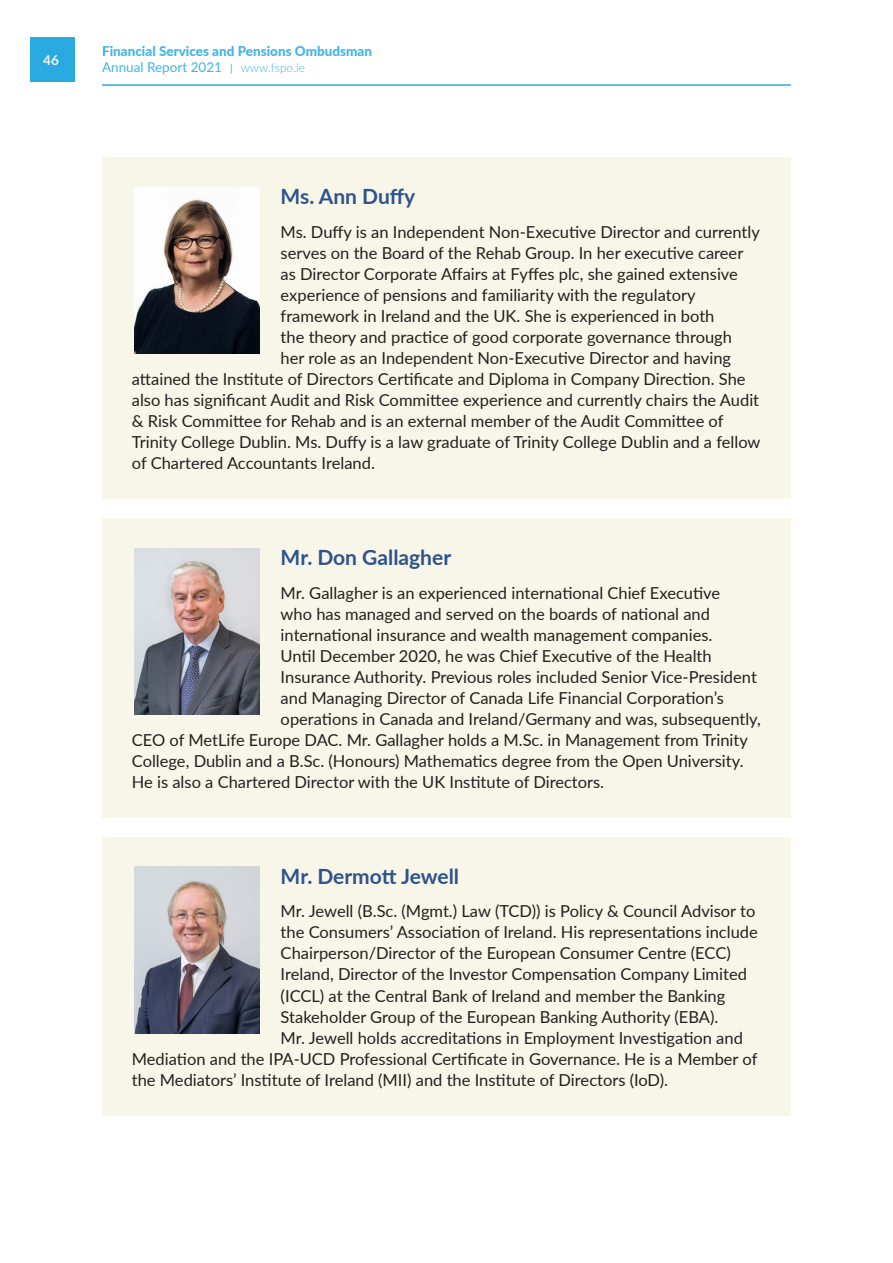
<style>
.page{position:relative;width:893px;height:1263px;background:#fff}
.page>*{position:absolute;margin:0;border:0;box-sizing:border-box;transform-origin:0 0}
.t1{font:700 21px "Lato";color:#2f538b}
.t2{font:16.5px "Lato";color:#231f20}
.t3{font:800 13.5px/16.5px "Lato";color:#42b3e6}
.t4{font:700 13.5px "Lato";color:#f7f6e8}
.s1{font-weight:400}
.s2{font-weight:400;font-size:10.5px}
.s3{font-weight:300;font-size:12px}
</style>
<div class="page">
<div style="left:102px;top:157px;width:689px;height:342px;background:#f7f6e8"></div>
<img style="left:135px;top:187px;width:124px;height:166px">
<div style="left:102px;top:518px;width:689px;height:300px;background:#f7f6e8"></div>
<img style="left:135px;top:548px;width:124px;height:167px">
<div style="left:102px;top:837px;width:689px;height:278px;background:#f7f6e8"></div>
<img style="left:135px;top:867px;width:124px;height:166px">
<div style="left:30px;top:37px;width:44px;height:44px;background:#29abe2"></div>
<hr style="left:102px;top:84px;width:689px;height:2px;background:#29abe2">
<p class="t4" style="left:43px;top:50px;width:17px">46</p>
<p class="t3" style="left:102px;top:42px;width:272px">Financial Services and Pensions Ombudsman<br><span class="s1">Annual Report 2021</span> <span class="s2">|</span> <span class="s3">www.fspo.ie</span></p>
<p class="t1" style="left:281px;top:181px;width:136px">Ms. Ann Duffy</p>
<p class="t2" style="left:281px;top:220px;width:481px">Ms. Duffy is an Independent Non-Executive Director and currently</p>
<p class="t2" style="left:281px;top:241px;width:464px">serves on the Board of the Rehab Group. In her executive career</p>
<p class="t2" style="left:281px;top:262px;width:459px">as Director Corporate Affairs at Fyffes plc, she gained extensive</p>
<p class="t2" style="left:281px;top:283px;width:416px">experience of pensions and familiarity with the regulatory</p>
<p class="t2" style="left:281px;top:304px;width:435px">framework in Ireland and the UK. She is experienced in both</p>
<p class="t2" style="left:281px;top:325px;width:453px">the theory and practice of good corporate governance through</p>
<p class="t2" style="left:281px;top:346px;width:452px">her role as an Independent Non-Executive Director and having</p>
<p class="t2" style="left:132px;top:367px;width:615px">attained the Institute of Directors Certificate and Diploma in Company Direction. She</p>
<p class="t2" style="left:132px;top:388px;width:629px">also has significant Audit and Risk Committee experience and currently chairs the Audit</p>
<p class="t2" style="left:132px;top:409px;width:593px">&amp; Risk Committee for Rehab and is an external member of the Audit Committee of</p>
<p class="t2" style="left:132px;top:430px;width:630px">Trinity College Dublin. Ms. Duffy is a law graduate of Trinity College Dublin and a fellow</p>
<p class="t2" style="left:132px;top:451px;width:245px">of Chartered Accountants Ireland.</p>
<p class="t1" style="left:281px;top:542px;width:172px">Mr. Don Gallagher</p>
<p class="t2" style="left:281px;top:581px;width:441px">Mr. Gallagher is an experienced international Chief Executive</p>
<p class="t2" style="left:281px;top:602px;width:431px">who has managed and served on the boards of national and</p>
<p class="t2" style="left:281px;top:623px;width:433px">international insurance and wealth management companies.</p>
<p class="t2" style="left:281px;top:644px;width:432px">Until December 2020, he was Chief Executive of the Health</p>
<p class="t2" style="left:281px;top:665px;width:478px">Insurance Authority. Previous roles included Senior Vice-President</p>
<p class="t2" style="left:281px;top:686px;width:445px">and Managing Director of Canada Life Financial Corporation’s</p>
<p class="t2" style="left:281px;top:707px;width:482px">operations in Canada and Ireland/Germany and was, subsequently,</p>
<p class="t2" style="left:132px;top:728px;width:618px">CEO of MetLife Europe DAC. Mr. Gallagher holds a M.Sc. in Management from Trinity</p>
<p class="t2" style="left:132px;top:749px;width:613px">College, Dublin and a B.Sc. (Honours) Mathematics degree from the Open University.</p>
<p class="t2" style="left:132px;top:770px;width:474px">He is also a Chartered Director with the UK Institute of Directors.</p>
<p class="t1" style="left:281px;top:860px;width:180px">Mr. Dermott Jewell</p>
<p class="t2" style="left:281px;top:900px;width:476px">Mr. Jewell (B.Sc. (Mgmt.) Law (TCD)) is Policy &amp; Council Advisor to</p>
<p class="t2" style="left:281px;top:921px;width:479px">the Consumers’ Association of Ireland. His representations include</p>
<p class="t2" style="left:281px;top:942px;width:452px">Chairperson/Director of the European Consumer Centre (ECC)</p>
<p class="t2" style="left:281px;top:963px;width:468px">Ireland, Director of the Investor Compensation Company Limited</p>
<p class="t2" style="left:281px;top:984px;width:446px">(ICCL) at the Central Bank of Ireland and member the Banking</p>
<p class="t2" style="left:281px;top:1005px;width:439px">Stakeholder Group of the European Banking Authority (EBA).</p>
<p class="t2" style="left:281px;top:1026px;width:464px">Mr. Jewell holds accreditations in Employment Investigation and</p>
<p class="t2" style="left:132px;top:1047px;width:627px">Mediation and the IPA-UCD Professional Certificate in Governance. He is a Member of</p>
<p class="t2" style="left:132px;top:1068px;width:538px">the Mediators’ Institute of Ireland (MII) and the Institute of Directors (IoD).</p>
</div>
